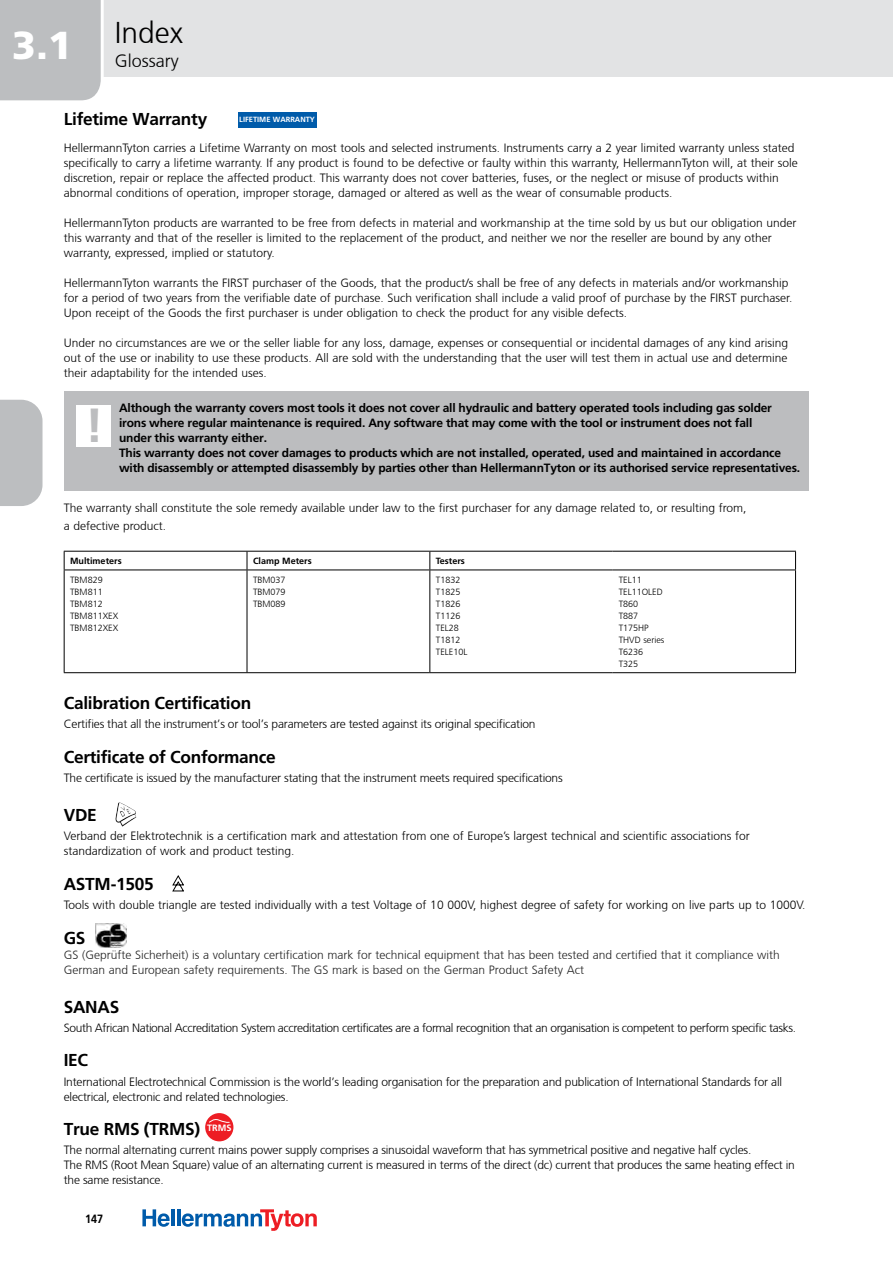
<style>
.page{position:relative;width:893px;height:1263px;background:#fff}
.page>*{position:absolute;margin:0;border:0;box-sizing:border-box;transform-origin:0 0}
.t1{font:700 47.85px "Frutiger LT Std";color:#bcbdbf}
.t2{font:900 39px "Frutiger LT Std";color:#fff}
.t3{font:300 30px "Frutiger CE";color:#000}
.t4{font:300 18px "Frutiger CE";color:#000}
.t5{font:700 17.25px "Frutiger LT Std";letter-spacing:-.015em;color:#000}
.t6{font:300 12px/15px "Frutiger CE";color:#000}
.t7{font:700 12px/15px "Frutiger LT Std";letter-spacing:-.015em;color:#000}
.t8{font:300 12px/15px "Frutiger CE";color:#222}
.t9{font:300 12px "Frutiger CE";letter-spacing:-.03em;color:#000}
.t10{font:700 12px "Frutiger LT Std";letter-spacing:-.015em;color:#000;scale:.9 1}
.t11{font:700 9.15px "Frutiger LT Std";color:#fff}
.t12{font:300 9px/12px "Frutiger CE";color:#000}
.t13{font:700 9px "Frutiger LT Std";color:#000}
.t14{font:700 7.5px "Frutiger LT Std";color:#fff}
</style>
<div class="page">
<div style="left:64px;top:391px;width:744px;height:100px;background:#bcbdbf"></div>
<hr style="left:64px;top:551px;width:183px;height:1px;background:#000">
<svg style="left:64px;top:552px;width:1px;height:18px"></svg>
<hr style="left:247px;top:551px;width:183px;height:1px;background:#000">
<svg style="left:247px;top:552px;width:1px;height:18px"></svg>
<hr style="left:430px;top:551px;width:183px;height:1px;background:#000">
<svg style="left:429px;top:552px;width:1px;height:18px"></svg>
<hr style="left:613px;top:551px;width:183px;height:1px;background:#000">
<svg style="left:795px;top:552px;width:1px;height:18px"></svg>
<hr style="left:64px;top:570px;width:183px;height:1px;background:#000">
<hr style="left:64px;top:570px;width:1px;height:102px;background:#000">
<hr style="left:247px;top:570px;width:183px;height:1px;background:#000">
<hr style="left:247px;top:570px;width:1px;height:102px;background:#000">
<hr style="left:430px;top:570px;width:183px;height:1px;background:#000">
<hr style="left:429px;top:570px;width:1px;height:102px;background:#000">
<hr style="left:613px;top:570px;width:183px;height:1px;background:#000">
<hr style="left:795px;top:570px;width:1px;height:102px;background:#000">
<hr style="left:64px;top:672px;width:183px;height:1px;background:#000">
<hr style="left:247px;top:672px;width:183px;height:1px;background:#000">
<hr style="left:430px;top:672px;width:183px;height:1px;background:#000">
<hr style="left:613px;top:672px;width:183px;height:1px;background:#000">
<div style="left:87px;top:0;width:806px;height:76px;background:#e2e3e4"></div>
<svg style="left:142px;top:1209px;width:28px;height:18px"></svg>
<hr style="left:171px;top:1209px;width:3px;height:17px;background:#005baa">
<hr style="left:177px;top:1209px;width:3px;height:17px;background:#005baa">
<svg style="left:182px;top:1209px;width:135px;height:22px"></svg>
<div style="left:0;top:400px;width:43px;height:106px;background:#bcbec0"></div>
<div style="left:238px;top:112px;width:79px;height:15px;background:#005baa"></div>
<div style="left:205px;top:1113px;width:28px;height:28px;background:#ed1d24;border-radius:50%"></div>
<svg style="left:209px;top:1119px;width:21px;height:4px"></svg>
<img style="left:115px;top:803px;width:20px;height:24px">
<div style="left:0;top:0;width:105px;height:101px;background:#bcbec0"></div>
<svg style="left:173px;top:876px;width:11px;height:15px"></svg>
<img style="left:96px;top:923px;width:30px;height:24px">
<div style="left:77px;top:405px;width:34px;height:42px;background:#fff"></div>
<h2 class="t2" style="left:12px;top:21px;width:61px">3.1</h2>
<h3 class="t3" style="left:115px;top:15px;width:70px">Index</h3>
<h3 class="t4" style="left:115px;top:51px;width:65px">Glossary</h3>
<h3 class="t5" style="left:64px;top:109px;width:145px">Lifetime Warranty</h3>
<p class="t6" style="left:64px;top:140px;width:735px">HellermannTyton carries a Lifetime Warranty on most tools and selected instruments. Instruments carry a 2 year limited warranty unless stated specifically to carry a lifetime warranty. If any product is found to be defective or faulty within this warranty, HellermannTyton will, at their sole discretion, repair or replace the affected product. This warranty does not cover batteries, fuses, or the neglect or misuse of products within abnormal conditions of operation, improper storage, damaged or altered as well as the wear of consumable products.</p>
<p class="t6" style="left:64px;top:215px;width:734px">HellermannTyton products are warranted to be free from defects in material and workmanship at the time sold by us but our obligation under this warranty and that of the reseller is limited to the replacement of the product, and neither we nor the reseller are bound by any other warranty, expressed, implied or statutory.</p>
<p class="t6" style="left:64px;top:275px;width:730px">HellermannTyton warrants the FIRST purchaser of the Goods, that the product/s shall be free of any defects in materials and/or workmanship for a period of two years from the verifiable date of purchase. Such verification shall include a valid proof of purchase by the FIRST purchaser.<br>Upon receipt of the Goods the first purchaser is under obligation to check the product for any visible defects.</p>
<p class="t6" style="left:64px;top:335px;width:726px;text-align:justify">Under no circumstances are we or the seller liable for any loss, damage, expenses or consequential or incidental damages of any kind arising out of the use or inability to use these products. All are sold with the understanding that the user will test them in actual use and determine their adaptability for the intended uses.</p>
<p class="t7" style="left:119px;top:401px;width:683px">Although the warranty covers most tools it does not cover all hydraulic and battery operated tools including gas solder irons where regular maintenance is required. Any software that may come with the tool or instrument does not fall<br>under this warranty either.<br>This warranty does not cover damages to products which are not installed, operated, used and maintained in accordance with disassembly or attempted disassembly by parties other than HellermannTyton or its authorised service representatives.</p>
<p class="t6" style="left:64px;top:498px;width:684px;line-height:18px">The warranty shall constitute the sole remedy available under law to the first purchaser for any damage related to, or resulting from, a defective product.</p>
<p class="t13" style="left:70px;top:555px;width:53px">Multimeters</p>
<p class="t13" style="left:253px;top:555px;width:60px">Clamp Meters</p>
<p class="t13" style="left:436px;top:555px;width:31px">Testers</p>
<p class="t12" style="left:70px;top:573px;width:50px">TBM829<br>TBM811<br>TBM812<br>TBM811XEX<br>TBM812XEX</p>
<p class="t12" style="left:253px;top:573px;width:34px;text-align:justify">TBM037<br>TBM079<br>TBM089</p>
<p class="t12" style="left:436px;top:573px;width:33px">T1832<br>T1825<br>T1826<br>T1126<br>TEL28<br>T1812<br>TELE10L</p>
<p class="t12" style="left:619px;top:573px;width:47px">TEL11<br>TEL11OLED<br>T860<br>T887<br>T175HP<br>THVD series<br>T6236<br>T325</p>
<h3 class="t5" style="left:64px;top:693px;width:189px">Calibration Certification</h3>
<p class="t6" style="left:64px;top:716px;width:473px">Certifies that all the instrument’s or tool’s parameters are tested against its original specification</p>
<h3 class="t5" style="left:64px;top:747px;width:214px">Certificate of Conformance</h3>
<p class="t6" style="left:64px;top:770px;width:500px">The certificate is issued by the manufacturer stating that the instrument meets required specifications</p>
<h3 class="t5" style="left:64px;top:805px;width:35px">VDE</h3>
<p class="t6" style="left:64px;top:828px;width:688px">Verband der Elektrotechnik is a certification mark and attestation from one of Europe’s largest technical and scientific associations for standardization of work and product testing.</p>
<h3 class="t5" style="left:64px;top:874px;width:91px">ASTM-1505</h3>
<p class="t6" style="left:64px;top:897px;width:743px">Tools with double triangle are tested individually with a test Voltage of 10 000V, highest degree of safety for working on live parts up to 1000V.</p>
<h3 class="t5" style="left:64px;top:927px;width:23px">GS</h3>
<p class="t8" style="left:64px;top:947px;width:717px">GS (Geprüfte Sicherheit) is a voluntary certification mark for technical equipment that has been tested and certified that it compliance with<br>German and European safety requirements. The GS mark is based on the German Product Safety Act</p>
<h3 class="t5" style="left:64px;top:996px;width:57px">SANAS</h3>
<p class="t9" style="left:64px;top:1021px;width:734px">South African National Accreditation System accreditation certificates are a formal recognition that an organisation is competent to perform specific tasks.</p>
<h3 class="t5" style="left:64px;top:1050px;width:26px">IEC</h3>
<p class="t6" style="left:64px;top:1074px;width:720px">International Electrotechnical Commission is the world’s leading organisation for the preparation and publication of International Standards for all electrical, electronic and related technologies.</p>
<h3 class="t5" style="left:64px;top:1119px;width:138px">True RMS (TRMS)</h3>
<p class="t6" style="left:64px;top:1142px;width:733px">The normal alternating current mains power supply comprises a sinusoidal waveform that has symmetrical positive and negative half cycles.<br>The RMS (Root Mean Square) value of an alternating current is measured in terms of the direct (dc) current that produces the same heating effect in the same resistance.</p>
<p class="t10" style="left:85px;top:1211px;width:22px">147</p>
<p class="t14" style="left:239px;top:115px;width:77px">LIFETIME WARRANTY</p>
<h1 class="t1" style="left:85px;top:397px;width:20px">!</h1>
<p class="t11" style="left:207px;top:1123px;width:26px">TRMS</p>
</div>
